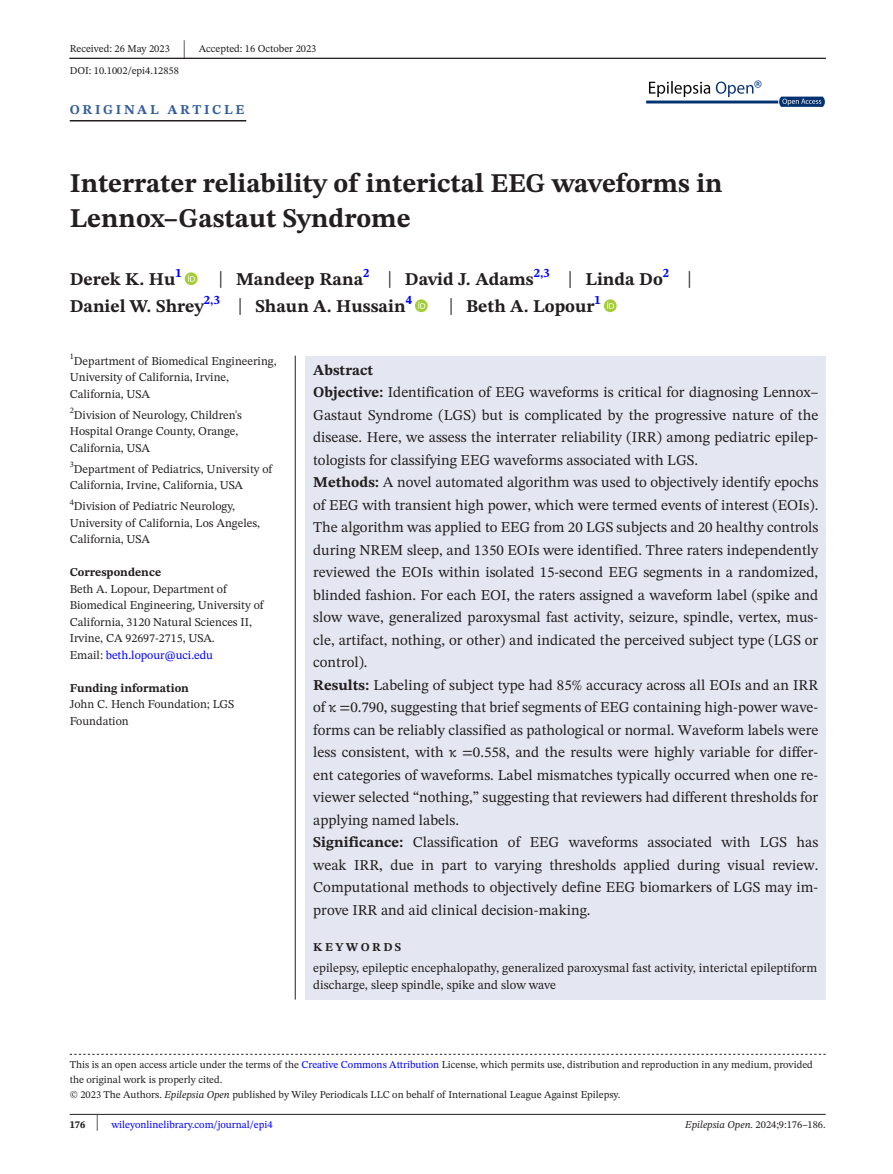
<style>
.page{position:relative;width:893px;height:1174px;background:#fff}
.page>*{position:absolute;margin:0;border:0;box-sizing:border-box;transform-origin:0 0}
.t1{font:700 27px/34.5px "STIX Two Text";color:#231f20}
.t2{font:26.1px "STIX Two Text";color:#231f20;scale:.46 1}
.t3{font:700 18px "STIX Two Text";color:#231f20}
.t4{font:15px/22.5px "STIX Two Text";color:#231f20}
.t5{font:700 13.5px "STIX Two Text";letter-spacing:.2em;color:#315c9c}
.t6{font:12.75px/17.2px "STIX Two Text";color:#231f20}
.t7{font:700 12.6px "STIX Two Text";color:#00f}
.t8{font:12px/16.5px "STIX Two Text";color:#231f20}
.t9{font:700 12px "STIX Two Text";color:#231f20}
.t10{font:700 12px "STIX Two Text";letter-spacing:.2em;color:#231f20}
.t11{font:10.5px/15px "STIX Two Text";color:#231f20}
.t12{font:10.5px "STIX Two Text";color:#00f}
.t13{font:8.4px "STIX Two Text";color:#231f20}
.s1{font-weight:400;font-size:23.4px}
.s2{font-weight:400;font-size:23.4px;color:#231f20}
.s3{color:#00f}
.s4{font-weight:700}
.s5{font-style:italic}
.s6{font-weight:700;color:#231f20}
.s7{font-size:22.05px;color:#231f20}
</style>
<div class="page">
<hr style="left:70px;top:1114px;width:756px;height:1px;background:#231f20">
<hr style="left:69px;top:58px;width:757px;height:1px;background:#231f20">
<img style="left:646px;top:80px;width:179px;height:27px">
<hr style="left:70px;top:120px;width:176px;height:1px;background:#231f20">
<div style="left:185px;top:272px;width:12px;height:13px;background:#a5cd39;border-radius:50%"></div>
<svg style="left:188px;top:275px;width:7px;height:7px"></svg>
<svg style="left:415px;top:299px;width:13px;height:13px"></svg>
<svg style="left:418px;top:302px;width:7px;height:7px"></svg>
<svg style="left:604px;top:299px;width:13px;height:13px"></svg>
<svg style="left:607px;top:302px;width:7px;height:7px"></svg>
<svg style="left:70px;top:1054px;width:756px;height:1px"></svg>
<div style="left:306px;top:356px;width:520px;height:643px;background:#e4e6f1"></div>
<hr style="left:295px;top:356px;width:1px;height:643px;background:#231f20">
<p class="t11" style="left:70px;top:41px;width:102px">Received: 26 May 2023</p>
<h2 class="t2" style="left:183px;top:30px;width:8px">|</h2>
<p class="t11" style="left:199px;top:41px;width:119px">Accepted: 16 October 2023</p>
<p class="t11" style="left:70px;top:62px;width:111px">DOI: 10.1002/epi4.12858</p>
<p class="t5" style="left:70px;top:100px;width:176px">ORIGINAL ARTICLE</p>
<h1 class="t1" style="left:70px;top:166px;width:654px">Interrater reliability of interictal EEG waveforms in<br>Lennox–Gastaut Syndrome</h1>
<p class="t3" style="left:70px;top:266px;width:107px">Derek K. Hu</p>
<p class="t7" style="left:175px;top:264px;width:8px">1</p>
<p class="t3" style="left:218px;top:266px;width:446px"><span class="s1">|</span> Mandeep Rana<sup>2</sup> <span class="s1">|</span> David J. Adams<sup>2,3</sup> <span class="s1">|</span> Linda Do</p>
<p class="t7" style="left:663px;top:264px;width:31px">2 <span class="s2">|</span></p>
<p class="t3" style="left:70px;top:293px;width:337px">Daniel W. Shrey<sup>2,3</sup> <span class="s1">|</span> Shaun A. Hussain</p>
<p class="t7" style="left:406px;top:291px;width:8px">4</p>
<p class="t3" style="left:449px;top:293px;width:147px"><span class="s1">|</span> Beth A. Lopour</p>
<p class="t7" style="left:595px;top:291px;width:8px">1</p>
<p class="t8" style="left:70px;top:352px;width:208px"><sup>1</sup>Department of Biomedical Engineering,<br>University of California, Irvine,<br>California, USA</p>
<p class="t13" style="left:70px;top:404px;width:6px">2</p>
<p class="t8" style="left:70px;top:406px;width:174px;text-indent:4px">Division of Neurology, Children's<br>Hospital Orange County, Orange,<br>California, USA</p>
<p class="t13" style="left:70px;top:458px;width:6px">3</p>
<p class="t8" style="left:70px;top:460px;width:204px;text-indent:4px">Department of Pediatrics, University of<br>California, Irvine, California, USA</p>
<p class="t13" style="left:70px;top:496px;width:6px">4</p>
<p class="t8" style="left:70px;top:498px;width:192px;text-indent:4px">Division of Pediatric Neurology,<br>University of California, Los Angeles,<br>California, USA</p>
<p class="t9" style="left:70px;top:564px;width:93px">Correspondence</p>
<p class="t8" style="left:70px;top:580px;width:195px">Beth A. Lopour, Department of Biomedical Engineering, University of California, 3120 Natural Sciences II, Irvine, CA 92697-2715, USA.<br>Email: <span class="s3">beth.lopour@uci.edu</span></p>
<p class="t9" style="left:70px;top:679px;width:121px">Funding information</p>
<p class="t8" style="left:70px;top:696px;width:166px">John C. Hench Foundation; LGS<br>Foundation</p>
<p class="t4" style="left:313px;top:358px;width:507px"><span class="s4">Abstract<br>Objective:</span> Identification of EEG waveforms is critical for diagnosing Lennox– Gastaut Syndrome (LGS) but is complicated by the progressive nature of the disease. Here, we assess the interrater reliability (IRR) among pediatric epilep&shy;tologists for classifying EEG waveforms associated with LGS.<br><span class="s4">Methods:</span> A novel automated algorithm was used to objectively identify epochs of EEG with transient high power, which were termed events of interest (EOIs).<br>The algorithm was applied to EEG from 20 LGS subjects and 20 healthy controls during NREM sleep, and 1350 EOIs were identified. Three raters independently reviewed the EOIs within isolated 15-second EEG segments in a randomized, blinded fashion. For each EOI, the raters assigned a waveform label (spike and slow wave, generalized paroxysmal fast activity, seizure, spindle, vertex, mus&shy;cle, artifact, nothing, or other) and indicated the perceived subject type (LGS or control).<br><span class="s4">Results:</span> Labeling of subject type had 85% accuracy across all EOIs and an IRR of κ =0.790, suggesting that brief segments of EEG containing high-power wave&shy;forms can be reliably classified as pathological or normal. Waveform labels were less consistent, with κ =0.558, and the results were highly variable for differ&shy;ent categories of waveforms. Label mismatches typically occurred when one re&shy;viewer selected “nothing,” suggesting that reviewers had different thresholds for applying named labels.<br><span class="s4">Significance:</span> Classification of EEG waveforms associated with LGS has weak IRR, due in part to varying thresholds applied during visual review.<br>Computational methods to objectively define EEG biomarkers of LGS may im&shy;prove IRR and aid clinical decision-making.</p>
<p class="t10" style="left:313px;top:938px;width:90px">KEYWORDS</p>
<p class="t6" style="left:313px;top:959px;width:506px">epilepsy, epileptic encephalopathy, generalized paroxysmal fast activity, interictal epileptiform discharge, sleep spindle, spike and slow wave</p>
<p class="t11" style="left:70px;top:1057px;width:745px">This is an open access article under the terms of the <span class="s3">Creative Commons Attribution</span> License, which permits use, distribution and reproduction in any medium, provided the original work is properly cited.<br>© 2023 The Authors. <span class="s5">Epilepsia Open</span> published by Wiley Periodicals LLC on behalf of International League Against Epilepsy.</p>
<p class="t12" style="left:70px;top:1117px;width:204px"><span class="s6">176</span> <span class="s7">|</span> wileyonlinelibrary.com/journal/epi4</p>
<p class="t11" style="left:685px;top:1117px;width:142px"><span class="s5">Epilepsia Open.</span> 2024;9:176–186.</p>
</div>
